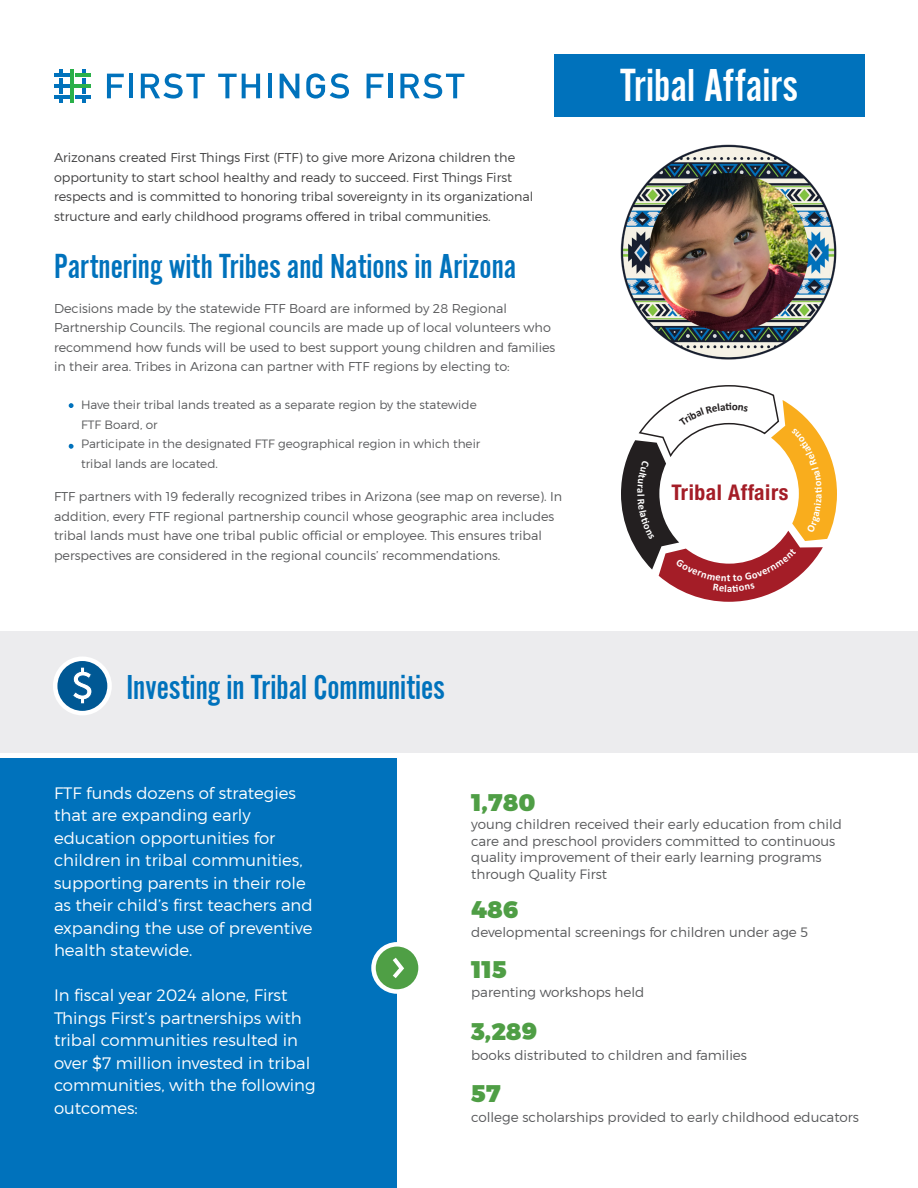
<style>
.page{position:relative;width:918px;height:1188px;background:#fff}
.page>*{position:absolute;margin:0;border:0;box-sizing:border-box;transform-origin:0 0}
.BODY__SMALL{font:48px "Alternate Got No 2 D";color:#fff}
.t1{font:36px "Alternate Got No 2 D";color:#0072bc}
.t2{font:900 24px "Montserrat";color:#4f9e45}
.t3{font:700 condensed 21.6px "Helvetica Neue LT Std";letter-spacing:.025em;color:#a41d27}
.Body{font:300 16.5px/22.5px "Montserrat";color:#fff}
.Body-2{font:300 13.5px/16.5px "Montserrat";color:#57585a}
.Body-3{font:300 12.75px/19.5px "Montserrat";color:#57585a}
.Body-4{font:300 12.75px/19.5px "Montserrat";color:#3e3e3f}
.t4{font:300 12px/19.5px "Montserrat";color:#57585a}
</style>
<div class="page">
<div style="left:0;top:758px;width:397px;height:430px;background:#0072bc"></div>
<svg style="left:107px;top:74px;width:17px;height:24px"></svg>
<hr style="left:129px;top:74px;width:4px;height:24px;background:#0072bc">
<svg style="left:141px;top:73px;width:64px;height:26px"></svg>
<svg style="left:218px;top:74px;width:42px;height:24px"></svg>
<hr style="left:268px;top:74px;width:4px;height:24px;background:#0072bc">
<svg style="left:280px;top:74px;width:19px;height:24px"></svg>
<svg style="left:306px;top:73px;width:43px;height:26px"></svg>
<svg style="left:367px;top:74px;width:16px;height:24px"></svg>
<hr style="left:389px;top:74px;width:4px;height:24px;background:#0072bc">
<svg style="left:400px;top:73px;width:64px;height:26px"></svg>
<hr style="left:54px;top:84px;width:15px;height:4px;background:#0072bc">
<svg style="left:59px;top:69px;width:4px;height:14px"></svg>
<svg style="left:59px;top:89px;width:4px;height:14px"></svg>
<hr style="left:70px;top:69px;width:4px;height:14px;background:#2ab049">
<hr style="left:70px;top:89px;width:4px;height:14px;background:#2ab049">
<hr style="left:54px;top:74px;width:15px;height:3px;background:#0072bc">
<hr style="left:75px;top:74px;width:15px;height:3px;background:#2ab049">
<hr style="left:54px;top:95px;width:15px;height:4px;background:#0072bc">
<hr style="left:75px;top:95px;width:15px;height:4px;background:#0072bc">
<hr style="left:70px;top:84px;width:20px;height:4px;background:#2ab049">
<svg style="left:82px;top:69px;width:4px;height:14px"></svg>
<svg style="left:82px;top:89px;width:4px;height:14px"></svg>
<div style="left:554px;top:54px;width:311px;height:63px;background:#0072bc"></div>
<div style="left:0;top:631px;width:918px;height:121px;background:#ececee"></div>
<svg style="left:55px;top:659px;width:55px;height:54px"></svg>
<div style="left:53px;top:657px;width:59px;height:58px;border:4px solid #fff;border-radius:50%"></div>
<svg style="left:71px;top:666px;width:22px;height:39px"></svg>
<svg style="left:69px;top:403px;width:5px;height:5px"></svg>
<svg style="left:69px;top:444px;width:5px;height:5px"></svg>
<svg style="left:374px;top:944px;width:47px;height:48px"></svg>
<div style="left:371px;top:942px;width:52px;height:52px;border:4px solid #fff;border-radius:50%"></div>
<svg style="left:389px;top:953px;width:18px;height:29px"></svg>
<img style="left:620px;top:144px;width:217px;height:216px">
<svg style="left:621px;top:385px;width:216px;height:217px"></svg>
<p class="Body-4" style="left:54px;top:148px;width:481px">Arizonans created First Things First (FTF) to give more Arizona children the opportunity to start school healthy and ready to succeed. First Things First respects and is committed to honoring tribal sovereignty in its organizational structure and early childhood programs offered in tribal communities.</p>
<p class="t1" style="left:54px;top:248px;width:464px">Partnering with Tribes and Nations in Arizona</p>
<p class="Body-3" style="left:54px;top:298px;width:503px">Decisions made by the statewide FTF Board are informed by 28 Regional Partnership Councils. The regional councils are made up of local volunteers who recommend how funds will be used to best support young children and families in their area. Tribes in Arizona can partner with FTF regions by electing to:</p>
<p class="t4" style="left:81px;top:395px;width:397px;text-indent:-12px">• Have their tribal lands treated as a separate region by the statewide<br>FTF Board, or</p>
<p class="t4" style="left:81px;top:434px;width:401px;text-indent:-12px">• Participate in the designated FTF geographical region in which their tribal lands are located.</p>
<p class="Body-3" style="left:54px;top:487px;width:510px">FTF partners with 19 federally recognized tribes in Arizona (see map on reverse). In addition, every FTF regional partnership council whose geographic area includes tribal lands must have one tribal public official or employee. This ensures tribal perspectives are considered in the regional councils’ recommendations.</p>
<p class="t1" style="left:127px;top:669px;width:320px">Investing in Tribal Communities</p>
<p class="BODY__SMALL" style="left:620px;top:60px;width:179px">Tribal Affairs</p>
<p class="t3" style="left:672px;top:479px;width:118px">Tribal Affairs</p>
<p class="Body" style="left:54px;top:782px;width:260px">FTF funds dozens of strategies that are expanding early education opportunities for children in tribal communities, supporting parents in their role as their child’s first teachers and expanding the use of preventive health statewide.</p>
<p class="Body" style="left:54px;top:984px;width:263px">In fiscal year 2024 alone, First<br>Things First’s partnerships with tribal communities resulted in over $7 million invested in tribal communities, with the following outcomes:</p>
<p class="t2" style="left:471px;top:788px;width:66px">1,780</p>
<p class="Body-2" style="left:471px;top:816px;width:372px">young children received their early education from child care and preschool providers committed to continuous quality improvement of their early learning programs through Quality First</p>
<p class="t2" style="left:471px;top:894px;width:49px">486</p>
<p class="Body-2" style="left:471px;top:924px;width:339px">developmental screenings for children under age 5</p>
<p class="t2" style="left:471px;top:954px;width:37px">115</p>
<p class="Body-2" style="left:471px;top:984px;width:175px">parenting workshops held</p>
<p class="t2" style="left:471px;top:1016px;width:68px">3,289</p>
<p class="Body-2" style="left:471px;top:1046px;width:277px">books distributed to children and families</p>
<p class="t2" style="left:471px;top:1079px;width:31px">57</p>
<p class="Body-2" style="left:471px;top:1109px;width:389px">college scholarships provided to early childhood educators</p>
</div>
